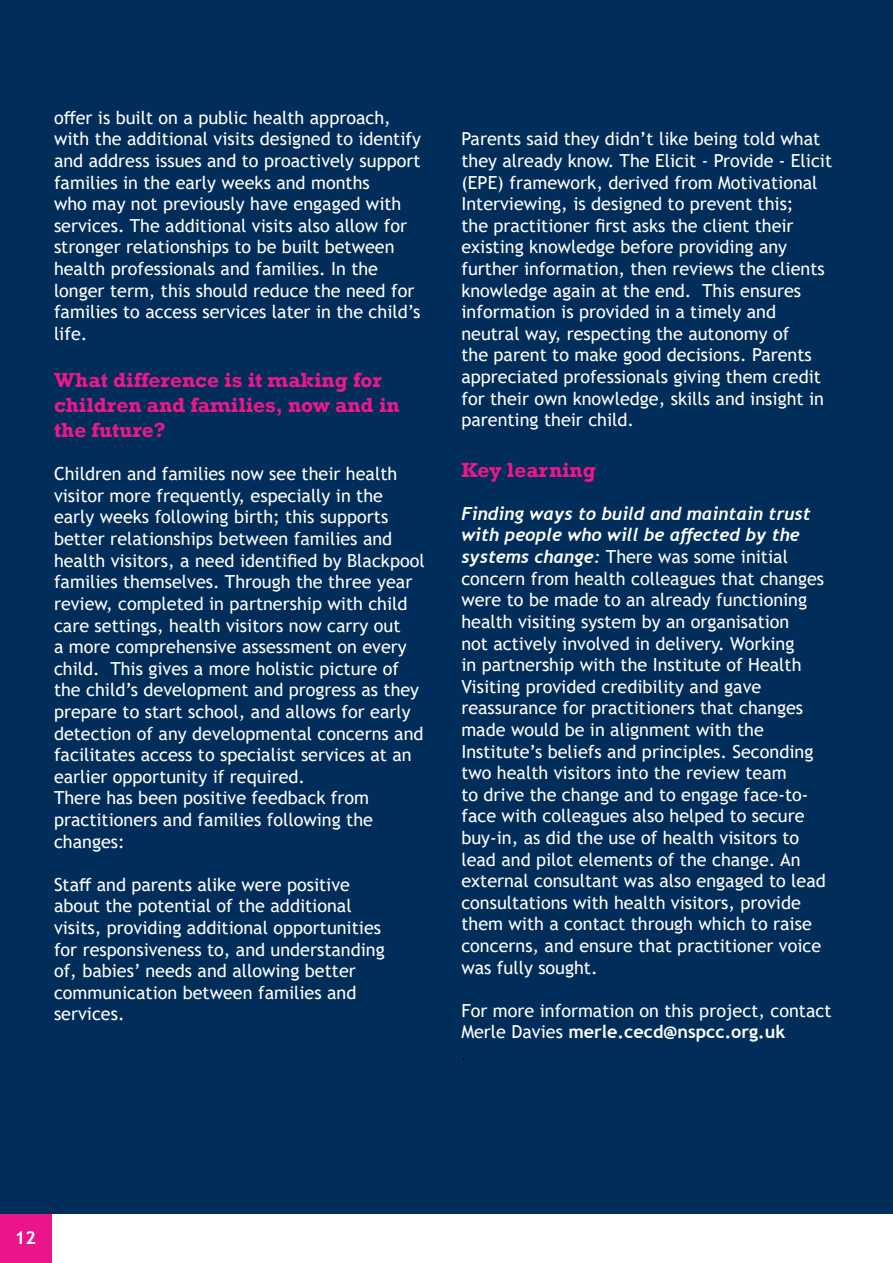
<style>
.page{position:relative;width:893px;height:1263px;background:#fff}
.page>*{position:absolute;margin:0;border:0;box-sizing:border-box;transform-origin:0 0}
.t1{font:700 21px/25.2px "Rockwell";color:#ea188a}
.t2{font:18px/21.6px "Trebuchet MS";color:#fff}
.t3{font:700 18px "Trebuchet MS";color:#fff}
.t4{font:18px "Minion Pro";color:#000}
.s1{font-family:"Trebuchet";font-weight:700;font-style:italic}
.s2{font-weight:700}
</style>
<div class="page">
<div style="left:0;top:1212px;width:51px;height:51px;background:#ea148b"></div>
<div style="left:0;top:0;width:893px;height:1213px;background:#002d59"></div>
<p class="t2" style="left:54px;top:107px;width:369px">offer is built on a public health approach, with the additional visits designed to identify and address issues and to proactively support families in the early weeks and months<br>who may not previously have engaged with services. The additional visits also allow for stronger relationships to be built between health professionals and families. In the longer term, this should reduce the need for families to access services later in the child’s life.</p>
<p class="t1" style="left:54px;top:367px;width:347px">What difference is it making for children and families, now and in the future?</p>
<p class="t2" style="left:54px;top:463px;width:372px">Children and families now see their health visitor more frequently, especially in the early weeks following birth; this supports better relationships between families and health visitors, a need identified by Blackpool families themselves. Through the three year review, completed in partnership with child care settings, health visitors now carry out<br>a more comprehensive assessment on every child. This gives a more holistic picture of the child’s development and progress as they prepare to start school, and allows for early detection of any developmental concerns and facilitates access to specialist services at an earlier opportunity if required.</p>
<p class="t2" style="left:54px;top:787px;width:320px">There has been positive feedback from practitioners and families following the changes:</p>
<p class="t2" style="left:54px;top:873px;width:332px">Staff and parents alike were positive about the potential of the additional visits, providing additional opportunities for responsiveness to, and understanding of, babies’ needs and allowing better communication between families and services.</p>
<p class="t2" style="left:461px;top:128px;width:372px">Parents said they didn’t like being told what they already know. The Elicit - Provide - Elicit (EPE) framework, derived from Motivational Interviewing, is designed to prevent this;<br>the practitioner first asks the client their existing knowledge before providing any further information, then reviews the clients knowledge again at the end. This ensures information is provided in a timely and neutral way, respecting the autonomy of<br>the parent to make good decisions. Parents appreciated professionals giving them credit for their own knowledge, skills and insight in parenting their child.</p>
<p class="t1" style="left:461px;top:457px;width:136px">Key learning</p>
<p class="t2" style="left:461px;top:503px;width:366px"><span class="s1">Finding ways to build and maintain trust with people who will be affected by the systems change:</span> There was some initial concern from health colleagues that changes were to be made to an already functioning health visiting system by an organisation<br>not actively involved in delivery. Working<br>in partnership with the Institute of Health Visiting provided credibility and gave reassurance for practitioners that changes made would be in alignment with the Institute’s beliefs and principles. Seconding two health visitors into the review team<br>to drive the change and to engage face-to&shy;face with colleagues also helped to secure buy-in, as did the use of health visitors to lead and pilot elements of the change. An external consultant was also engaged to lead consultations with health visitors, provide them with a contact through which to raise concerns, and ensure that practitioner voice was fully sought.</p>
<p class="t2" style="left:461px;top:999px;width:372px">For more information on this project, contact<br>Merle Davies <span class="s2">merle.cecd@nspcc.org.uk</span></p>
<p class="t4" style="left:461px;top:1042px;width:6px">.</p>
<p class="t3" style="left:15px;top:1227px;width:23px">12</p>
</div>
